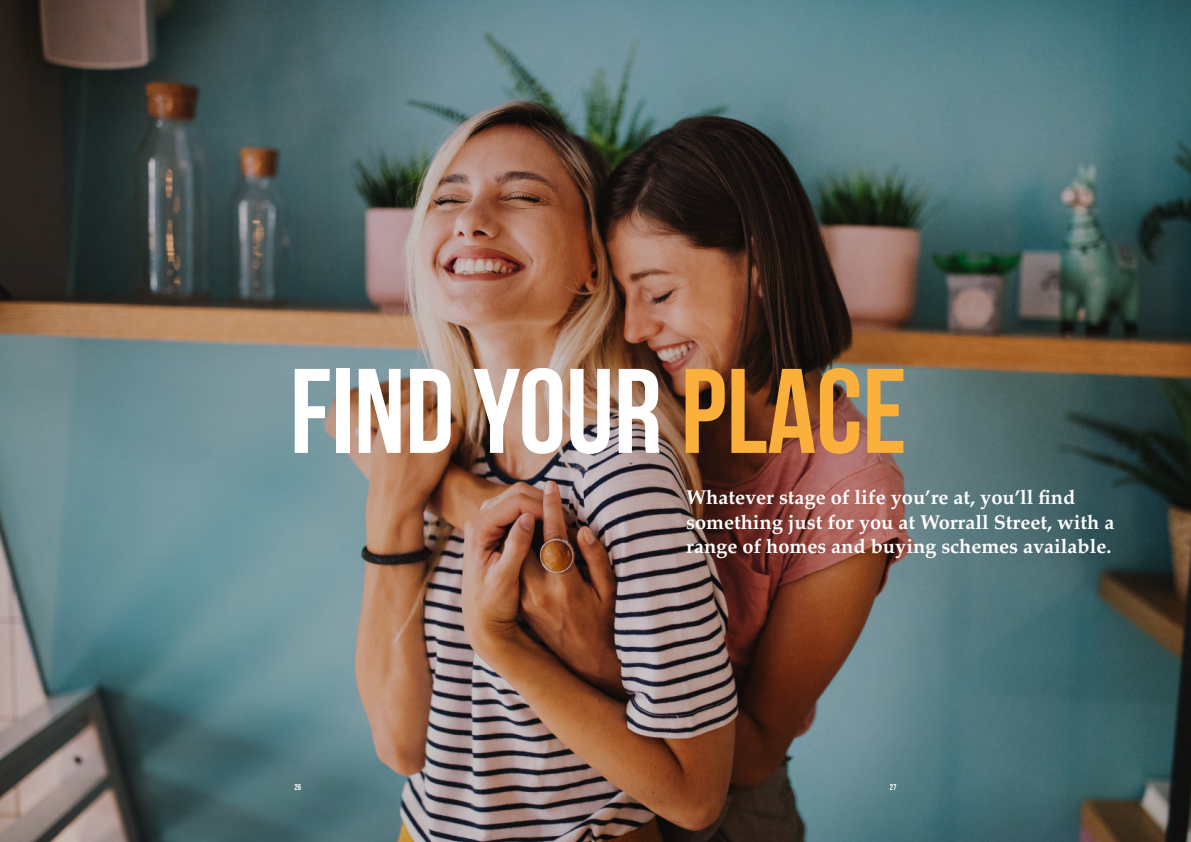
<style>
.page{position:relative;width:1191px;height:842px;background:#fff}
.page>*{position:absolute;margin:0;border:0;box-sizing:border-box;transform-origin:0 0}
.t1{font:700 120px "Bebas Neue";color:#fff}
.t2{font:700 20px/24.6px "Palatino";color:#fff}
.t3{font:700 8.5px "Bebas Neue";color:#fff}
.s1{color:#fab03b}
</style>
<div class="page">
<img style="left:0;top:0;width:1191px;height:842px">
<h1 class="t1" style="left:290px;top:346px;width:618px">FIND YOUR <span class="s1">PLACE</span></h1>
<p class="t2" style="left:686px;top:484px;width:429px">Whatever stage of life you’re at, you’ll find something just for you at Worrall Street, with a range of homes and buying schemes available.</p>
<p class="t3" style="left:294px;top:782px;width:8px">26</p>
<p class="t3" style="left:890px;top:782px;width:8px">27</p>
</div>
